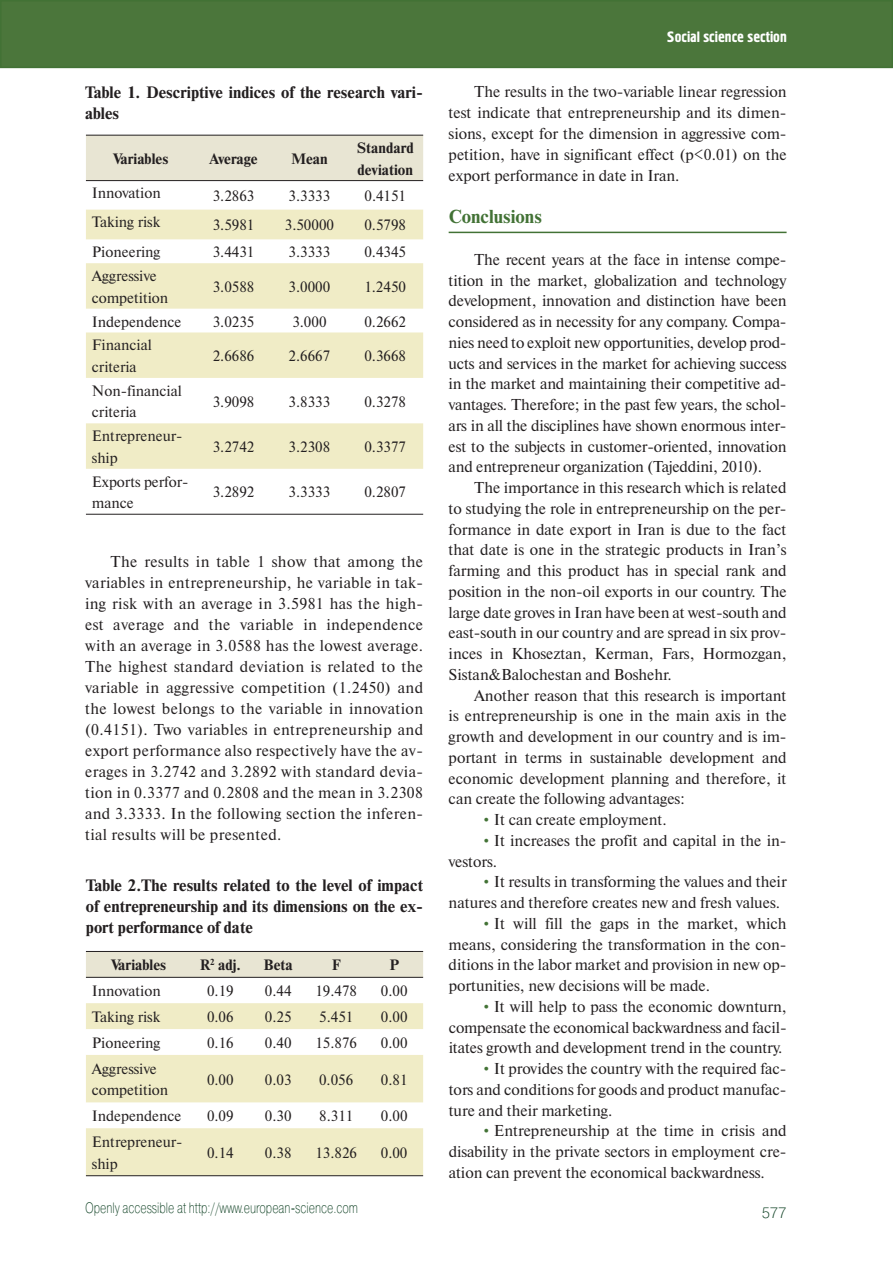
<style>
.page{position:relative;width:893px;height:1263px;background:#fff}
.page>*{position:absolute;margin:0;border:0;box-sizing:border-box;transform-origin:0 0}
.t1{font:700 18.75px "Newton C";color:#427235}
.t2{font:700 16.5px/21px "Newton C";color:#231f20}
.t3{font:15.75px/20.7px "Newton C";color:#231f20;text-align:justify}
.t4{font:15px/21.6px "Newton C";color:#231f20}
.t5{font:700 15px/21.6px "Newton C";color:#231f20}
.t6{font:15px "Pragmatica Light C";color:#0b3e20;scale:.75 1}
.t7{font:15px "Hermes C";color:#fff}
.t8{font:15px "Pragmatica Light C";color:#0b3e20}
.s1{color:#427235}
</style>
<div class="page">
<div style="left:1px;top:1px;width:891px;height:66px;background:#4b763b"></div>
<div style="left:0;top:0;width:893px;height:68px;border:2px solid #427235"></div>
<hr style="left:449px;top:232px;width:337px;height:1px;background:#427235">
<div style="left:86px;top:136px;width:337px;height:44px;background:#e8e5d3"></div>
<svg style="left:86px;top:210px;width:337px;height:259px;fill:#f0ecc6"></svg>
<hr style="left:86px;top:135px;width:337px;height:1px;background:#231f20">
<hr style="left:86px;top:180px;width:337px;height:1px;background:#231f20">
<hr style="left:86px;top:514px;width:337px;height:1px;background:#231f20">
<div style="left:86px;top:952px;width:337px;height:25px;background:#e8e5d3"></div>
<svg style="left:86px;top:1003px;width:337px;height:172px;fill:#f0ecc6"></svg>
<hr style="left:86px;top:951px;width:337px;height:1px;background:#231f20">
<hr style="left:86px;top:977px;width:337px;height:1px;background:#231f20">
<hr style="left:86px;top:1175px;width:337px;height:1px;background:#231f20">
<p class="t2" style="left:85px;top:83px;width:340px">Table 1. Descriptive indices of the research vari&shy;ables</p>
<p class="t5" style="left:113px;top:149px;width:57px">Variables</p>
<p class="t5" style="left:209px;top:149px;width:50px">Average</p>
<p class="t5" style="left:291px;top:149px;width:38px">Mean</p>
<p class="t5" style="left:357px;top:138px;width:58px">Standard deviation</p>
<p class="t4" style="left:92px;top:184px;width:70px">Innovation</p>
<p class="t4" style="left:213px;top:187px;width:43px">3.2863</p>
<p class="t4" style="left:288px;top:187px;width:43px">3.3333</p>
<p class="t4" style="left:364px;top:187px;width:43px">0.4151</p>
<p class="t4" style="left:92px;top:213px;width:70px">Taking risk</p>
<p class="t4" style="left:213px;top:216px;width:43px">3.5981</p>
<p class="t4" style="left:285px;top:216px;width:51px">3.50000</p>
<p class="t4" style="left:364px;top:216px;width:43px">0.5798</p>
<p class="t4" style="left:92px;top:243px;width:70px">Pioneering</p>
<p class="t4" style="left:213px;top:243px;width:43px">3.4431</p>
<p class="t4" style="left:288px;top:243px;width:43px">3.3333</p>
<p class="t4" style="left:364px;top:243px;width:43px">0.4345</p>
<p class="t4" style="left:92px;top:267px;width:78px">Aggressive competition</p>
<p class="t4" style="left:213px;top:277px;width:43px">3.0588</p>
<p class="t4" style="left:289px;top:277px;width:43px">3.0000</p>
<p class="t4" style="left:364px;top:277px;width:43px">1.2450</p>
<p class="t4" style="left:92px;top:312px;width:91px">Independence</p>
<p class="t4" style="left:213px;top:312px;width:43px">3.0235</p>
<p class="t4" style="left:292px;top:312px;width:36px">3.000</p>
<p class="t4" style="left:364px;top:312px;width:43px">0.2662</p>
<p class="t4" style="left:92px;top:336px;width:61px">Financial criteria</p>
<p class="t4" style="left:213px;top:347px;width:43px">2.6686</p>
<p class="t4" style="left:289px;top:347px;width:43px">2.6667</p>
<p class="t4" style="left:364px;top:347px;width:43px">0.3668</p>
<p class="t4" style="left:92px;top:381px;width:91px">Non-financial criteria</p>
<p class="t4" style="left:213px;top:392px;width:43px">3.9098</p>
<p class="t4" style="left:288px;top:392px;width:43px">3.8333</p>
<p class="t4" style="left:364px;top:392px;width:43px">0.3278</p>
<p class="t4" style="left:92px;top:427px;width:92px">Entrepreneur&shy;ship</p>
<p class="t4" style="left:213px;top:438px;width:43px">3.2742</p>
<p class="t4" style="left:289px;top:438px;width:43px">3.2308</p>
<p class="t4" style="left:364px;top:438px;width:43px">0.3377</p>
<p class="t4" style="left:92px;top:472px;width:98px">Exports perfor&shy;mance</p>
<p class="t4" style="left:213px;top:483px;width:43px">3.2892</p>
<p class="t4" style="left:288px;top:483px;width:43px">3.3333</p>
<p class="t4" style="left:364px;top:483px;width:43px">0.2807</p>
<p class="t3" style="left:85px;top:553px;width:340px;text-indent:26px">The results in table 1 show that among the variables in entrepreneurship, he variable in tak&shy;ing risk with an average in 3.5981 has the high&shy;est average and the variable in independence with an average in 3.0588 has the lowest average.<br>The highest standard deviation is related to the variable in aggressive competition (1.2450) and the lowest belongs to the variable in innovation (0.4151). Two variables in entrepreneurship and export performance also respectively have the av&shy;erages in 3.2742 and 3.2892 with standard devia&shy;tion in 0.3377 and 0.2808 and the mean in 3.2308 and 3.3333. In the following section the inferen&shy;tial results will be presented.</p>
<p class="t2" style="left:86px;top:876px;width:339px;text-align:justify">Table 2.The results related to the level of impact of entrepreneurship and its dimensions on the ex&shy;port performance of date</p>
<p class="t5" style="left:111px;top:956px;width:57px">Variables</p>
<p class="t5" style="left:200px;top:956px;width:43px">R<sup>2</sup> adj.</p>
<p class="t5" style="left:264px;top:956px;width:31px">Beta</p>
<p class="t5" style="left:332px;top:956px;width:10px">F</p>
<p class="t5" style="left:389px;top:956px;width:11px">P</p>
<p class="t4" style="left:92px;top:982px;width:70px">Innovation</p>
<p class="t4" style="left:207px;top:982px;width:28px">0.19</p>
<p class="t4" style="left:265px;top:982px;width:28px">0.44</p>
<p class="t4" style="left:315px;top:982px;width:43px">19.478</p>
<p class="t4" style="left:381px;top:982px;width:28px">0.00</p>
<p class="t4" style="left:92px;top:1008px;width:70px">Taking risk</p>
<p class="t4" style="left:207px;top:1008px;width:28px">0.06</p>
<p class="t4" style="left:265px;top:1008px;width:28px">0.25</p>
<p class="t4" style="left:319px;top:1008px;width:36px">5.451</p>
<p class="t4" style="left:381px;top:1008px;width:28px">0.00</p>
<p class="t4" style="left:92px;top:1034px;width:70px">Pioneering</p>
<p class="t4" style="left:207px;top:1034px;width:28px">0.16</p>
<p class="t4" style="left:265px;top:1034px;width:28px">0.40</p>
<p class="t4" style="left:315px;top:1034px;width:43px">15.876</p>
<p class="t4" style="left:381px;top:1034px;width:28px">0.00</p>
<p class="t4" style="left:92px;top:1059px;width:78px">Aggressive competition</p>
<p class="t4" style="left:207px;top:1070px;width:28px">0.00</p>
<p class="t4" style="left:265px;top:1070px;width:28px">0.03</p>
<p class="t4" style="left:319px;top:1070px;width:36px">0.056</p>
<p class="t4" style="left:381px;top:1070px;width:28px">0.81</p>
<p class="t4" style="left:92px;top:1107px;width:91px">Independence</p>
<p class="t4" style="left:207px;top:1107px;width:28px">0.09</p>
<p class="t4" style="left:265px;top:1107px;width:28px">0.30</p>
<p class="t4" style="left:319px;top:1107px;width:36px">8.311</p>
<p class="t4" style="left:381px;top:1107px;width:28px">0.00</p>
<p class="t4" style="left:92px;top:1133px;width:92px">Entrepreneur&shy;ship</p>
<p class="t4" style="left:207px;top:1143px;width:28px">0.14</p>
<p class="t4" style="left:265px;top:1143px;width:28px">0.38</p>
<p class="t4" style="left:315px;top:1143px;width:43px">13.826</p>
<p class="t4" style="left:381px;top:1143px;width:28px">0.00</p>
<p class="t6" style="left:85px;top:1202px;width:365px">Openly accessible at http://www.european-science.com</p>
<p class="t7" style="left:667px;top:28px;width:121px">Social science section</p>
<p class="t3" style="left:449px;top:83px;width:339px;text-indent:26px">The results in the two-variable linear regression test indicate that entrepreneurship and its dimen&shy;sions, except for the dimension in aggressive com&shy;petition, have in significant effect (p&lt;0.01) on the export performance in date in Iran.</p>
<p class="t1" style="left:449px;top:210px;width:95px">Conclusions</p>
<p class="t3" style="left:449px;top:251px;width:339px;text-indent:26px">The recent years at the face in intense compe&shy;tition in the market, globalization and technology development, innovation and distinction have been considered as in necessity for any company. Compa&shy;nies need to exploit new opportunities, develop prod&shy;ucts and services in the market for achieving success in the market and maintaining their competitive ad&shy;vantages. Therefore; in the past few years, the schol&shy;ars in all the disciplines have shown enormous inter&shy;est to the subjects in customer-oriented, innovation and entrepreneur organization (Tajeddini, 2010).</p>
<p class="t3" style="left:449px;top:479px;width:339px;text-indent:26px">The importance in this research which is related to studying the role in entrepreneurship on the per&shy;formance in date export in Iran is due to the fact that date is one in the strategic products in Iran’s farming and this product has in special rank and position in the non-oil exports in our country. The large date groves in Iran have been at west-south and east-south in our country and are spread in six prov&shy;inces in Khoseztan, Kerman, Fars, Hormozgan, Sistan&amp;Balochestan and Boshehr.</p>
<p class="t3" style="left:449px;top:686px;width:339px;text-indent:26px">Another reason that this research is important is entrepreneurship is one in the main axis in the growth and development in our country and is im&shy;portant in terms in sustainable development and economic development planning and therefore, it can create the following advantages:</p>
<p class="t3" style="left:483px;top:811px;width:186px"><span class="s1">•</span> It can create employment.</p>
<p class="t3" style="left:449px;top:832px;width:339px;text-indent:34px"><span class="s1">•</span> It increases the profit and capital in the in&shy;vestors.</p>
<p class="t3" style="left:449px;top:873px;width:339px;text-indent:34px"><span class="s1">•</span> It results in transforming the values and their natures and therefore creates new and fresh values.</p>
<p class="t3" style="left:449px;top:915px;width:339px;text-indent:34px"><span class="s1">•</span> It will fill the gaps in the market, which means, considering the transformation in the con&shy;ditions in the labor market and provision in new op&shy;portunities, new decisions will be made.</p>
<p class="t3" style="left:449px;top:998px;width:339px;text-indent:34px"><span class="s1">•</span> It will help to pass the economic downturn, compensate the economical backwardness and facil&shy;itates growth and development trend in the country.</p>
<p class="t3" style="left:449px;top:1060px;width:339px;text-indent:34px"><span class="s1">•</span> It provides the country with the required fac&shy;tors and conditions for goods and product manufac&shy;ture and their marketing.</p>
<p class="t3" style="left:449px;top:1122px;width:339px;text-indent:34px"><span class="s1">•</span> Entrepreneurship at the time in crisis and disability in the private sectors in employment cre&shy;ation can prevent the economical backwardness.</p>
<p class="t8" style="left:762px;top:1208px;width:27px">577</p>
</div>
